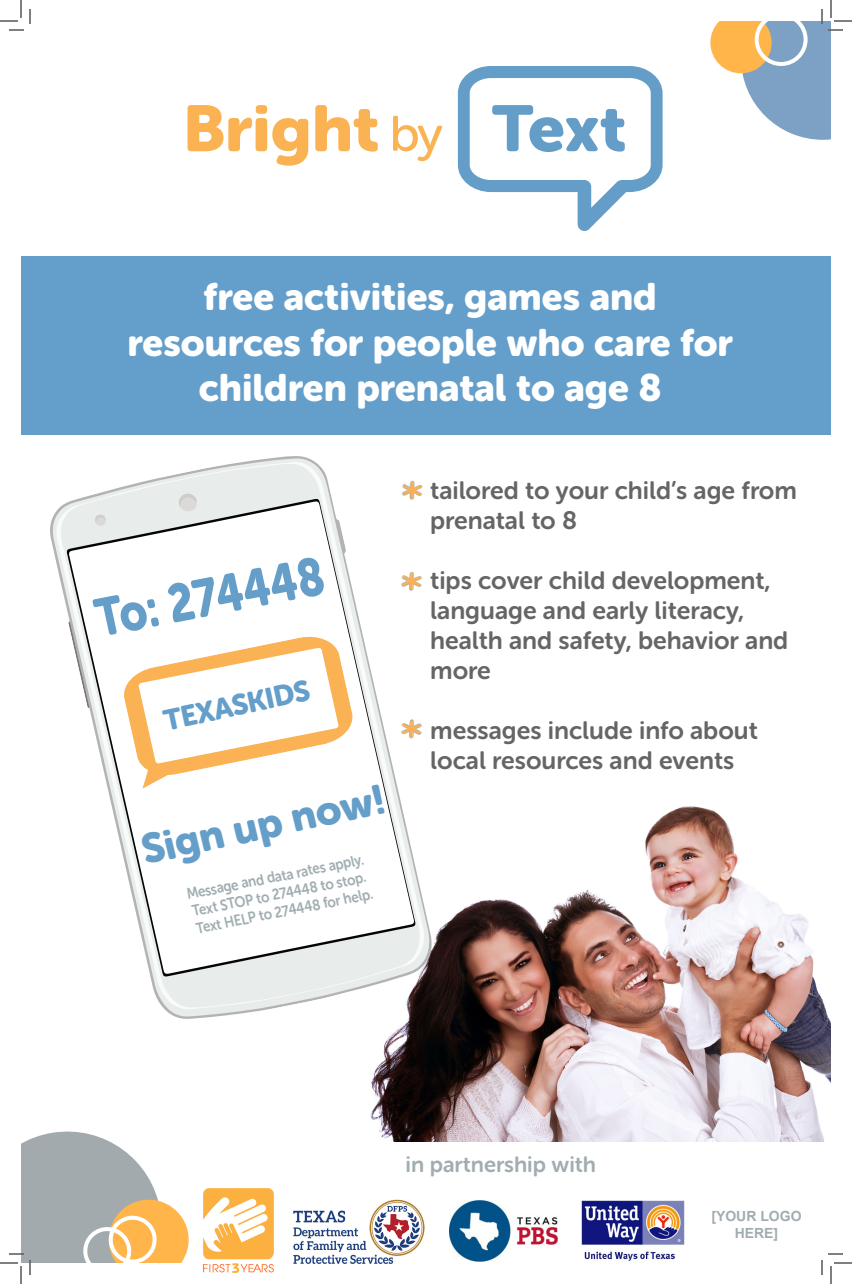
<style>
.page{position:relative;width:852px;height:1284px;background:#fff}
.page>*{position:absolute;margin:0;border:0;box-sizing:border-box;transform-origin:0 0}
.t1{font:53.2px "Museo Sans Rounded 900";color:#659ec8;scale:.83 1}
.t2{font:47.3px "Museo Sans Rounded 900";color:#659ec8;scale:.78 1}
.t3{font:41.4px "Museo Sans Rounded 900";color:#659ec8}
.t4{font:38px "Museo Sans Rounded 900";color:#fff}
.t5{font:29px "Museo Sans Rounded 900";color:#649eca}
.t6{font:25px/30px "Museo Sans Rounded 700";color:#656568}
.t7{font:22px "Museo Sans Rounded 700";color:#a1adb1}
.t8{font:15.4px/17.7px "Museo Sans Rounded 700";color:#a1aeb1;scale:.88 1}
.t9{font:700 14px/16.8px "Arial";color:#a1adb1;text-align:center}
</style>
<div class="page">
<img style="left:370px;top:806px;width:461px;height:336px">
<svg style="left:188px;top:105px;width:120px;height:61px"></svg>
<svg style="left:315px;top:105px;width:63px;height:47px"></svg>
<svg style="left:393px;top:116px;width:50px;height:45px"></svg>
<svg style="left:458px;top:66px;width:205px;height:165px"></svg>
<svg style="left:157px;top:456px;width:284px;height:572px"></svg>
<svg style="left:50px;top:480px;width:391px;height:516px"></svg>
<img style="left:397px;top:480px;width:30px;height:23px">
<img style="left:397px;top:571px;width:30px;height:23px">
<img style="left:397px;top:719px;width:30px;height:23px">
<div style="left:21px;top:257px;width:810px;height:178px;background:#649eca"></div>
<svg style="left:114px;top:618px;width:248px;height:176px"></svg>
<img style="left:293px;top:1199px;width:132px;height:65px">
<svg style="left:0;top:0;width:31px;height:31px"></svg>
<svg style="left:0;top:1131px;width:189px;height:153px"></svg>
<svg style="left:710px;top:0;width:142px;height:140px"></svg>
<svg style="left:821px;top:1253px;width:31px;height:31px"></svg>
<img style="left:203px;top:1188px;width:71px;height:85px">
<img style="left:581px;top:1201px;width:104px;height:60px">
<img style="left:449px;top:1200px;width:109px;height:62px">
<p class="t4" style="left:204px;top:275px;width:455px">free activities, games and</p>
<p class="t4" style="left:127px;top:321px;width:607px">resources for people who care for</p>
<p class="t4" style="left:199px;top:366px;width:465px">children prenatal to age 8</p>
<p class="t1" style="left:91px;top:589px;width:281px;rotate:-11deg">To: 274448</p>
<p class="t2" style="left:168px;top:692px;width:177px;rotate:-11deg">BRIGHT</p>
<p class="t5" style="left:161px;top:705px;width:151px;rotate:-12deg">TEXASKIDS</p>
<p class="t3" style="left:138px;top:827px;width:249px;rotate:-12deg">Sign up now!</p>
<p class="t8" style="left:185px;top:885px;width:209px;rotate:-11deg">Message and data rates apply.<br>Text STOP to 274448 to stop.<br>Text HELP to 274448 for help.</p>
<p class="t6" style="left:430px;top:475px;width:368px">tailored to your child’s age from prenatal to 8</p>
<p class="t6" style="left:430px;top:565px;width:360px">tips cover child development, language and early literacy, health and safety, behavior and more</p>
<p class="t6" style="left:430px;top:715px;width:329px">messages include info about local resources and events</p>
<p class="t7" style="left:406px;top:1152px;width:192px">in partnership with</p>
<p class="t9" style="left:711px;top:1208px;width:92px">[YOUR LOGO<br>HERE]</p>
</div>
